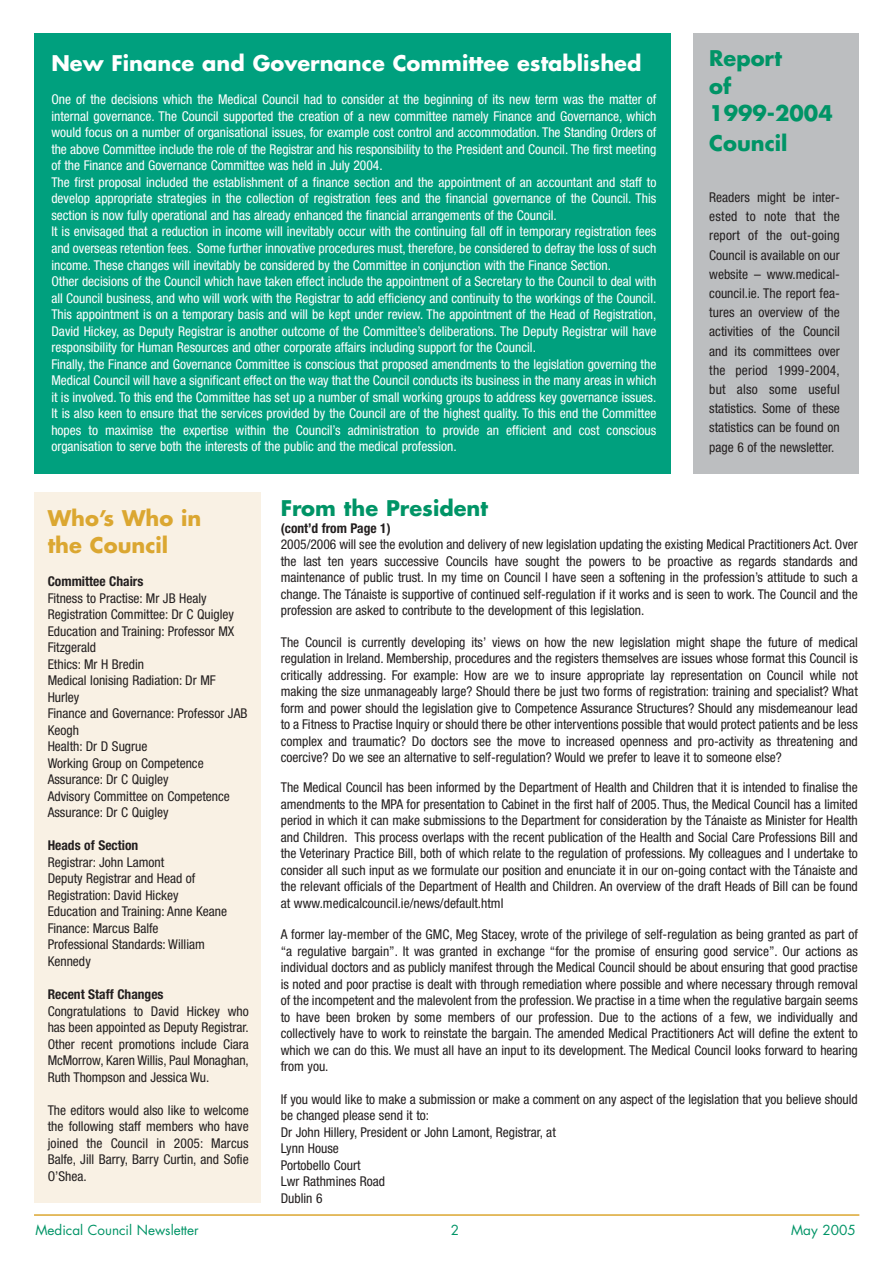
<style>
.page{position:relative;width:893px;height:1262px;background:#fff}
.page>*{position:absolute;margin:0;border:0;box-sizing:border-box;transform-origin:0 0}
.t1{font:700 21px "Futura";color:#fff}
.t2{font:700 21px/27.6px "Futura";color:#009466}
.t3{font:700 21px/27.6px "Futura";color:#dba731}
.t4{font:condensed 13.5px/16.5px "Helvetica Neue";color:#231f1f;text-align:justify}
.t5{font:condensed 13.5px/16.5px "Helvetica Neue";color:#fff}
.t6{font:700 condensed 13.5px "Helvetica Neue";color:#231f1f}
.t7{font:13.5px "Futura";color:#009466}
</style>
<div class="page">
<hr style="left:34px;top:1214px;width:825px;height:1px;background:#dba731">
<div style="left:34px;top:33px;width:636px;height:440px;background:#00a07e"></div>
<div style="left:693px;top:33px;width:166px;height:440px;background:#bcbec0"></div>
<div style="left:34px;top:492px;width:226px;height:710px;background:#f9f1e4"></div>
<h1 class="t1" style="left:51px;top:54px;width:591px">New Finance and Governance Committee established</h1>
<p class="t5" style="left:51px;top:93px;width:606px">One of the decisions which the Medical Council had to consider at the beginning of its new term was the matter of internal governance. The Council supported the creation of a new committee namely Finance and Governance, which would focus on a number of organisational issues, for example cost control and accommodation. The Standing Orders of the above Committee include the role of the Registrar and his responsibility to the President and Council. The first meeting of the Finance and Governance Committee was held in July 2004.<br>The first proposal included the establishment of a finance section and the appointment of an accountant and staff to develop appropriate strategies in the collection of registration fees and the financial governance of the Council. This section is now fully operational and has already enhanced the financial arrangements of the Council.<br>It is envisaged that a reduction in income will inevitably occur with the continuing fall off in temporary registration fees and overseas retention fees. Some further innovative procedures must, therefore, be considered to defray the loss of such income. These changes will inevitably be considered by the Committee in conjunction with the Finance Section.<br>Other decisions of the Council which have taken effect include the appointment of a Secretary to the Council to deal with all Council business, and who will work with the Registrar to add efficiency and continuity to the workings of the Council.<br>This appointment is on a temporary basis and will be kept under review. The appointment of the Head of Registration, David Hickey, as Deputy Registrar is another outcome of the Committee’s deliberations. The Deputy Registrar will have responsibility for Human Resources and other corporate affairs including support for the Council.<br>Finally, the Finance and Governance Committee is conscious that proposed amendments to the legislation governing the Medical Council will have a significant effect on the way that the Council conducts its business in the many areas in which it is involved. To this end the Committee has set up a number of small working groups to address key governance issues.<br>It is also keen to ensure that the services provided by the Council are of the highest quality. To this end the Committee hopes to maximise the expertise within the Council’s administration to provide an efficient and cost conscious organisation to serve both the interests of the public and the medical profession.</p>
<h1 class="t2" style="left:709px;top:46px;width:125px">Report<br>of<br>1999-2004</h1>
<h1 class="t2" style="left:709px;top:131px;width:80px">Council</h1>
<p class="t4" style="left:709px;top:189px;width:132px;line-height:19.2px">Readers might be inter&shy;ested to note that the report of the out-going Council is available on our website – www.medical&shy;council.ie. The report fea&shy;tures an overview of the activities of the Council and its committees over the period 1999-2004, but also some useful statistics. Some of these statistics can be found on page 6 of the newsletter.</p>
<h1 class="t3" style="left:48px;top:506px;width:155px">Who’s Who in the Council</h1>
<p class="t6" style="left:48px;top:576px;width:97px">Committee Chairs</p>
<p class="t4" style="left:48px;top:591px;width:201px;text-align:left">Fitness to Practise: Mr JB Healy<br>Registration Committee: Dr C Quigley<br>Education and Training: Professor MX<br>Fitzgerald<br>Ethics: Mr H Bredin<br>Medical Ionising Radiation: Dr MF<br>Hurley<br>Finance and Governance: Professor JAB<br>Keogh<br>Health: Dr D Sugrue<br>Working Group on Competence<br>Assurance: Dr C Quigley<br>Advisory Committee on Competence<br>Assurance: Dr C Quigley</p>
<p class="t6" style="left:48px;top:840px;width:92px">Heads of Section</p>
<p class="t4" style="left:48px;top:855px;width:181px;text-align:left">Registrar: John Lamont<br>Deputy Registrar and Head of<br>Registration: David Hickey<br>Education and Training: Anne Keane<br>Finance: Marcus Balfe<br>Professional Standards: William<br>Kennedy</p>
<p class="t6" style="left:48px;top:989px;width:117px">Recent Staff Changes</p>
<p class="t4" style="left:48px;top:1003px;width:202px">Congratulations to David Hickey who has been appointed as Deputy Registrar.<br>Other recent promotions include Ciara McMorrow, Karen Willis, Paul Monaghan, Ruth Thompson and Jessica Wu.</p>
<p class="t4" style="left:48px;top:1102px;width:202px">The editors would also like to welcome the following staff members who have joined the Council in 2005: Marcus Balfe, Jill Barry, Barry Curtin, and Sofie O’Shea.</p>
<h1 class="t2" style="left:281px;top:496px;width:209px">From the President</h1>
<p class="t6" style="left:281px;top:523px;width:111px">(cont’d from Page 1)</p>
<p class="t4" style="left:281px;top:537px;width:578px">2005/2006 will see the evolution and delivery of new legislation updating the existing Medical Practitioners Act. Over the last ten years successive Councils have sought the powers to be proactive as regards standards and maintenance of public trust. In my time on Council I have seen a softening in the profession’s attitude to such a change. The Tánaiste is supportive of continued self-regulation if it works and is seen to work. The Council and the profession are asked to contribute to the development of this legislation.</p>
<p class="t4" style="left:281px;top:635px;width:578px">The Council is currently developing its’ views on how the new legislation might shape the future of medical regulation in Ireland. Membership, procedures and the registers themselves are issues whose format this Council is critically addressing. For example: How are we to insure appropriate lay representation on Council while not making the size unmanageably large? Should there be just two forms of registration: training and specialist? What form and power should the legislation give to Competence Assurance Structures? Should any misdemeanour lead to a Fitness to Practise Inquiry or should there be other interventions possible that would protect patients and be less complex and traumatic? Do doctors see the move to increased openness and pro-activity as threatening and coercive? Do we see an alternative to self-regulation? Would we prefer to leave it to someone else?</p>
<p class="t4" style="left:281px;top:780px;width:578px">The Medical Council has been informed by the Department of Health and Children that it is intended to finalise the amendments to the MPA for presentation to Cabinet in the first half of 2005. Thus, the Medical Council has a limited period in which it can make submissions to the Department for consideration by the Tánaiste as Minister for Health and Children. This process overlaps with the recent publication of the Health and Social Care Professions Bill and the Veterinary Practice Bill, both of which relate to the regulation of professions. My colleagues and I undertake to consider all such input as we formulate our position and enunciate it in our on-going contact with the Tánaiste and the relevant officials of the Department of Health and Children. An overview of the draft Heads of Bill can be found at www.medicalcouncil.ie/news/default.html</p>
<p class="t4" style="left:281px;top:927px;width:578px">A former lay-member of the GMC, Meg Stacey, wrote of the privilege of self-regulation as being granted as part of “a regulative bargain”. It was granted in exchange “for the promise of ensuring good service”. Our actions as individual doctors and as publicly manifest through the Medical Council should be about ensuring that good practise is noted and poor practise is dealt with through remediation where possible and where necessary through removal of the incompetent and the malevolent from the profession. We practise in a time when the regulative bargain seems to have been broken by some members of our profession. Due to the actions of a few, we individually and collectively have to work to reinstate the bargain. The amended Medical Practitioners Act will define the extent to which we can do this. We must all have an input to its development. The Medical Council looks forward to hearing from you.</p>
<p class="t4" style="left:281px;top:1091px;width:578px;text-align:left">If you would like to make a submission or make a comment on any aspect of the legislation that you believe should be changed please send it to:<br>Dr John Hillery, President or John Lamont, Registrar, at<br>Lynn House<br>Portobello Court<br>Lwr Rathmines Road<br>Dublin 6</p>
<p class="t7" style="left:36px;top:1223px;width:165px">Medical Council Newsletter</p>
<p class="t7" style="left:450px;top:1223px;width:10px">2</p>
<p class="t7" style="left:791px;top:1223px;width:66px">May 2005</p>
</div>
